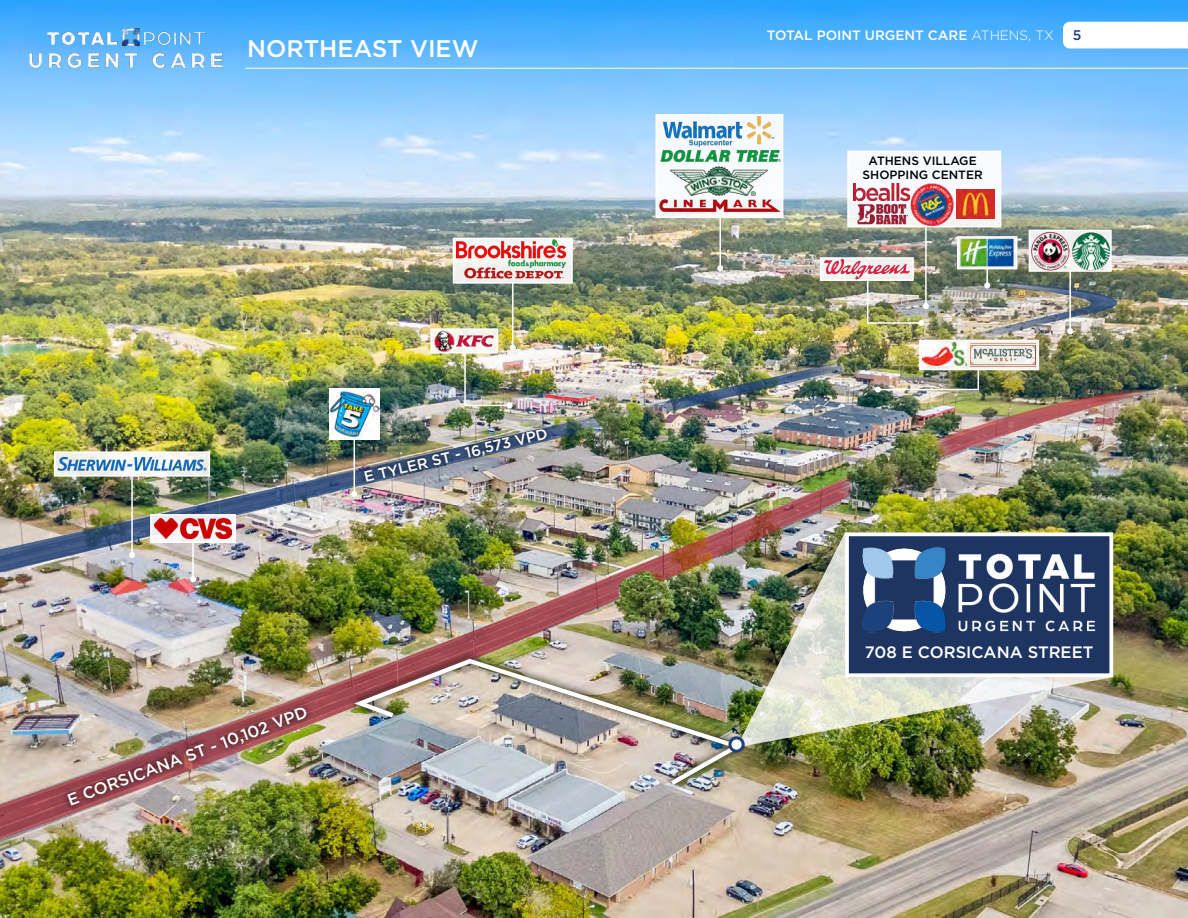
<style>
.page{position:relative;width:1188px;height:918px;background:#fff}
.page>*{position:absolute;margin:0;border:0;box-sizing:border-box;transform-origin:0 0}
.t1{font:500 24px "Gotham";color:#fff}
.t2{font:500 16.5px "Gotham";color:#fff}
.t3{font:500 15px "Gotham";color:#fff}
.t4{font:500 13.95px "Gotham";color:#1e417a}
.t5{font:500 13.5px "Gotham";color:#fff}
.t6{font:500 12px/13.8px "Gotham";color:#000;text-align:center}
.s1{font-weight:300}
</style>
<div class="page">
<img style="left:0;top:0;width:1188px;height:918px">
<img style="left:0;top:417px;width:602px;height:59px">
<img style="left:649px;top:364px;width:198px;height:49px">
<hr style="left:245px;top:68px;width:943px;height:1px;background:#fff">
<img style="left:24px;top:19px;width:204px;height:55px">
<svg style="left:1063px;top:22px;width:125px;height:26px"></svg>
<div style="left:656px;top:115px;width:127px;height:102px;background:#fff"></div>
<div style="left:454px;top:238px;width:118px;height:45px;background:#eff1ee"></div>
<div style="left:453px;top:238px;width:120px;height:46px;border:2px solid #fff"></div>
<div style="left:55px;top:452px;width:154px;height:24px;background:linear-gradient(to right,#f4f4ec,#f7f5f2)"></div>
<div style="left:54px;top:451px;width:156px;height:26px;border:2px solid #fff"></div>
<svg style="left:922px;top:343px;width:114px;height:24px"></svg>
<div style="left:919px;top:340px;width:120px;height:30px;border:2px solid #fff"></div>
<img style="left:662px;top:116px;width:113px;height:30px">
<img style="left:660px;top:146px;width:120px;height:17px">
<img style="left:671px;top:167px;width:96px;height:28px">
<img style="left:659px;top:199px;width:123px;height:13px">
<hr style="left:720px;top:217px;width:1px;height:51px;background:#fff">
<svg style="left:717px;top:265px;width:6px;height:6px"></svg>
<hr style="left:512px;top:282px;width:2px;height:66px;background:#fff">
<hr style="left:131px;top:475px;width:2px;height:80px;background:#fff">
<hr style="left:354px;top:439px;width:1px;height:55px;background:#fff">
<hr style="left:925px;top:226px;width:2px;height:80px;background:#fff">
<div style="left:848px;top:151px;width:153px;height:76px;background:#f8fbfe"></div>
<div style="left:847px;top:151px;width:154px;height:76px;border:2px solid #fff"></div>
<div style="left:820px;top:257px;width:94px;height:24px;border:2px solid #fff"></div>
<div style="left:430px;top:328px;width:68px;height:26px;border:2px solid #fff"></div>
<svg style="left:960px;top:239px;width:1px;height:27px"></svg>
<div style="left:957px;top:236px;width:60px;height:33px;border:2px solid #fff"></div>
<img style="left:907px;top:183px;width:50px;height:45px">
<img style="left:853px;top:183px;width:56px;height:17px">
<img style="left:858px;top:203px;width:49px;height:22px">
<img style="left:957px;top:190px;width:38px;height:29px">
<img style="left:961px;top:239px;width:53px;height:27px">
<img style="left:866px;top:279px;width:63px;height:47px">
<img style="left:464px;top:345px;width:52px;height:63px">
<img style="left:875px;top:367px;width:277px;height:92px">
<img style="left:822px;top:258px;width:90px;height:22px">
<img style="left:922px;top:343px;width:45px;height:22px">
<img style="left:971px;top:343px;width:64px;height:23px">
<img style="left:456px;top:240px;width:110px;height:28px">
<img style="left:432px;top:330px;width:65px;height:22px">
<img style="left:56px;top:455px;width:152px;height:18px">
<img style="left:329px;top:389px;width:51px;height:50px">
<img style="left:0;top:476px;width:851px;height:366px">
<img style="left:971px;top:268px;width:160px;height:66px">
<div style="left:1029px;top:230px;width:83px;height:42px;border:2px solid #fff"></div>
<img style="left:1030px;top:231px;width:80px;height:39px">
<img style="left:347px;top:651px;width:402px;height:142px">
<img style="left:348px;top:657px;width:400px;height:132px">
<img style="left:60px;top:701px;width:254px;height:112px">
<img style="left:357px;top:422px;width:196px;height:67px">
<img style="left:737px;top:532px;width:376px;height:215px">
<div style="left:845px;top:532px;width:268px;height:145px;background:#1e3562;border:4px solid #fff"></div>
<div style="left:730px;top:738px;width:13px;height:13px;background:#fff;border-radius:50%"></div>
<div style="left:728px;top:736px;width:17px;height:17px;border:3px solid #1e417a;border-radius:50%"></div>
<img style="left:862px;top:547px;width:234px;height:86px">
<svg style="left:464px;top:268px;width:100px;height:11px"></svg>
<h1 class="t1" style="left:247px;top:33px;width:233px">NORTHEAST VIEW</h1>
<p class="t3" style="left:362px;top:468px;width:190px;rotate:-14deg">E TYLER ST - 16,573 VPD</p>
<p class="t2" style="left:65px;top:792px;width:256px;rotate:-21deg">E CORSICANA ST - 10,102 VPD</p>
<p class="t5" style="left:767px;top:26px;width:289px">TOTAL POINT URGENT CARE <span class="s1">ATHENS, TX</span></p>
<p class="t4" style="left:1073px;top:26px;width:10px">5</p>
<p class="t6" style="left:863px;top:154px;width:122px">ATHENS VILLAGE<br>SHOPPING CENTER</p>
<p class="t2" style="left:865px;top:642px;width:230px">708 E CORSICANA STREET</p>
</div>
